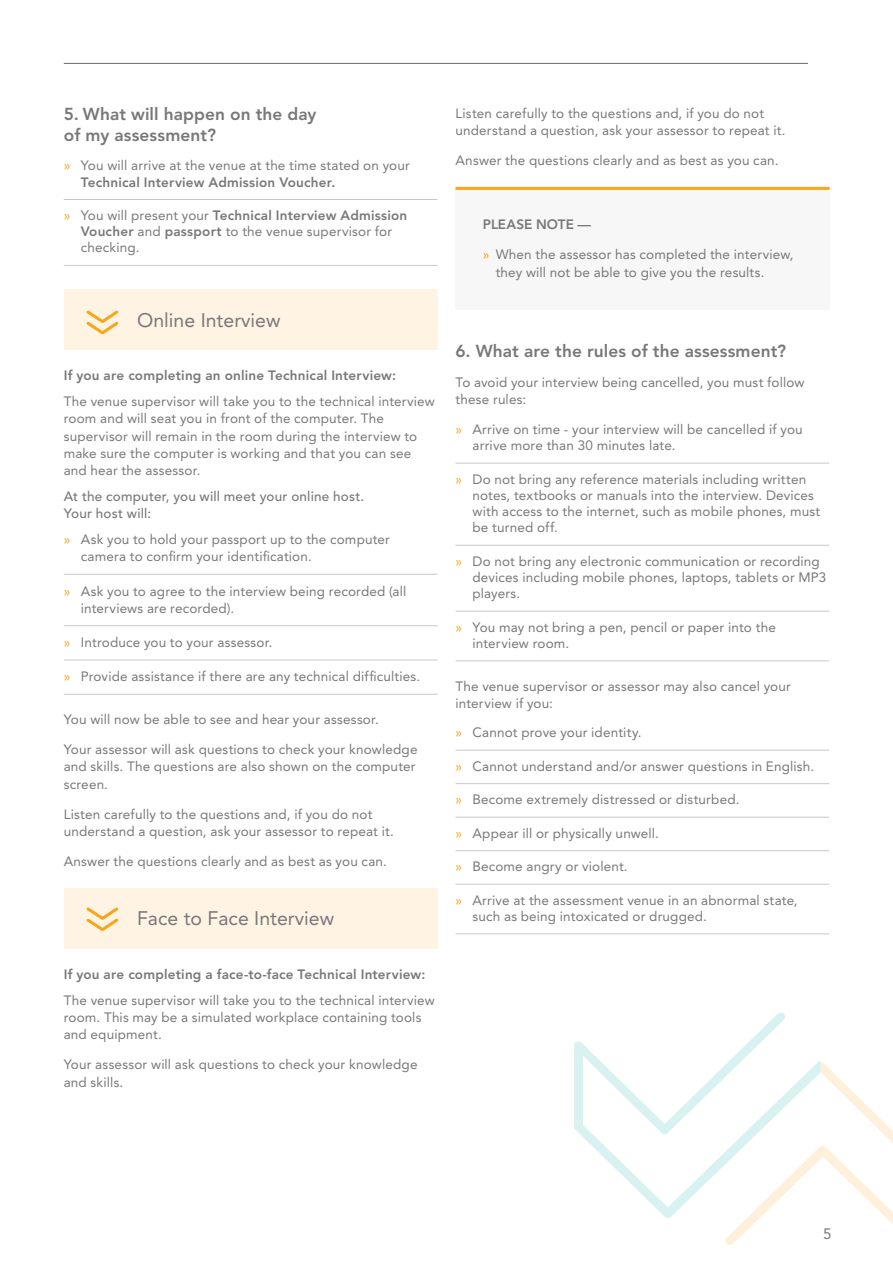
<style>
.page{position:relative;width:893px;height:1263px;background:#fff}
.page>*{position:absolute;margin:0;border:0;box-sizing:border-box;transform-origin:0 0}
.t1{font:19.5px "Avenir LT Std";color:#78777a}
.t2{font:800 17.25px/21px "Avenir LT Std";letter-spacing:.005em;color:#78777a}
.t3{font:15px "Avenir LT Std";color:#78777a}
.t4{font:13.5px/17.2px "Avenir LT Std";letter-spacing:.01em;color:#78777a}
.t5{font:800 13.5px "Avenir LT Std";letter-spacing:.015em;color:#78777a}
.t6{font:500 13.5px/17.2px "Avenir LT Std";letter-spacing:.015em;color:#78777a}
.s1{color:#faa41a}
.s2{font-weight:800}
</style>
<div class="page">
<hr style="left:64px;top:63px;width:744px;height:1px;background:#78777a">
<hr style="left:455px;top:463px;width:374px;height:1px;background:#c7c9c8">
<hr style="left:455px;top:545px;width:374px;height:1px;background:#c7c9c8">
<hr style="left:455px;top:611px;width:374px;height:1px;background:#c7c9c8">
<hr style="left:455px;top:661px;width:374px;height:1px;background:#c7c9c8">
<hr style="left:455px;top:750px;width:374px;height:1px;background:#c7c9c8">
<hr style="left:455px;top:783px;width:374px;height:1px;background:#c7c9c8">
<hr style="left:455px;top:817px;width:374px;height:1px;background:#c7c9c8">
<hr style="left:455px;top:850px;width:374px;height:1px;background:#c7c9c8">
<hr style="left:455px;top:884px;width:374px;height:1px;background:#c7c9c8">
<hr style="left:455px;top:934px;width:374px;height:1px;background:#c7c9c8">
<hr style="left:64px;top:574px;width:373px;height:1px;background:#c7c9c8">
<hr style="left:64px;top:625px;width:373px;height:1px;background:#c7c9c8">
<hr style="left:64px;top:660px;width:373px;height:1px;background:#c7c9c8">
<hr style="left:64px;top:694px;width:373px;height:1px;background:#c7c9c8">
<div style="left:64px;top:290px;width:373px;height:60px;background:#fff3e3"></div>
<svg style="left:86px;top:310px;width:33px;height:25px"></svg>
<div style="left:64px;top:888px;width:373px;height:60px;background:#fff3e3"></div>
<svg style="left:86px;top:907px;width:33px;height:24px"></svg>
<svg style="left:726px;top:1062px;width:167px;height:183px"></svg>
<svg style="left:574px;top:1012px;width:247px;height:206px"></svg>
<div style="left:455px;top:188px;width:375px;height:122px;background:#f7f7f7"></div>
<hr style="left:455px;top:187px;width:375px;height:3px;background:#faa41a">
<hr style="left:64px;top:199px;width:373px;height:1px;background:#c7c9c8">
<hr style="left:64px;top:265px;width:373px;height:1px;background:#c7c9c8">
<p class="t2" style="left:64px;top:103px;width:254px">5. What will happen on the day of my assessment?</p>
<p class="t4" style="left:81px;top:157px;width:331px;line-height:16.5px;text-indent:-17px"><span class="s1">»</span> You will arrive at the venue at the time stated on your<br><span class="s2">Technical Interview Admission Voucher.</span></p>
<p class="t4" style="left:81px;top:207px;width:328px;line-height:16.2px;text-indent:-17px"><span class="s1">»</span> You will present your <span class="s2">Technical Interview Admission<br>Voucher</span> and <span class="s2">passport</span> to the venue supervisor for checking.</p>
<h1 class="t1" style="left:137px;top:309px;width:145px">Online Interview</h1>
<p class="t5" style="left:64px;top:368px;width:334px">If you are completing an online Technical Interview:</p>
<p class="t4" style="left:64px;top:393px;width:373px">The venue supervisor will take you to the technical interview room and will seat you in front of the computer. The supervisor will remain in the room during the interview to make sure the computer is working and that you can see and hear the assessor.</p>
<p class="t6" style="left:64px;top:488px;width:302px">At the computer, you will meet your online host.<br>Your host will:</p>
<p class="t4" style="left:81px;top:531px;width:311px;text-indent:-17px"><span class="s1">»</span> Ask you to hold your passport up to the computer camera to confirm your identification.</p>
<p class="t4" style="left:81px;top:582px;width:327px;text-indent:-17px"><span class="s1">»</span> Ask you to agree to the interview being recorded (all interviews are recorded).</p>
<p class="t4" style="left:64px;top:634px;width:210px"><span class="s1">»</span> Introduce you to your assessor.</p>
<p class="t4" style="left:64px;top:668px;width:358px"><span class="s1">»</span> Provide assistance if there are any technical difficulties.</p>
<p class="t4" style="left:64px;top:711px;width:317px">You will now be able to see and hear your assessor.</p>
<p class="t4" style="left:64px;top:741px;width:355px">Your assessor will ask questions to check your knowledge and skills. The questions are also shown on the computer screen.</p>
<p class="t4" style="left:64px;top:805px;width:331px">Listen carefully to the questions and, if you do not understand a question, ask your assessor to repeat it.</p>
<p class="t4" style="left:64px;top:853px;width:325px">Answer the questions clearly and as best as you can.</p>
<h1 class="t1" style="left:137px;top:907px;width:198px">Face to Face Interview</h1>
<p class="t5" style="left:64px;top:966px;width:363px">If you are completing a face-to-face Technical Interview:</p>
<p class="t4" style="left:64px;top:992px;width:373px">The venue supervisor will take you to the technical interview room. This may be a simulated workplace containing tools and equipment.</p>
<p class="t4" style="left:64px;top:1056px;width:355px">Your assessor will ask questions to check your knowledge and skills.</p>
<p class="t4" style="left:455px;top:105px;width:331px">Listen carefully to the questions and, if you do not understand a question, ask your assessor to repeat it.</p>
<p class="t4" style="left:455px;top:152px;width:325px">Answer the questions clearly and as best as you can.</p>
<p class="t5" style="left:483px;top:217px;width:110px">PLEASE NOTE —</p>
<p class="t4" style="left:496px;top:246px;width:299px;text-indent:-13px"><span class="s1">»</span> When the assessor has completed the interview, they will not be able to give you the results.</p>
<p class="t2" style="left:455px;top:341px;width:332px">6. What are the rules of the assessment?</p>
<p class="t4" style="left:455px;top:374px;width:351px">To avoid your interview being cancelled, you must follow these rules:</p>
<p class="t4" style="left:472px;top:421px;width:332px;line-height:16.5px;text-indent:-17px"><span class="s1">»</span> Arrive on time - your interview will be cancelled if you arrive more than 30 minutes late.</p>
<p class="t4" style="left:472px;top:471px;width:349px;line-height:16.2px;text-indent:-17px"><span class="s1">»</span> Do not bring any reference materials including written notes, textbooks or manuals into the interview. Devices with access to the internet, such as mobile phones, must be turned off.</p>
<p class="t4" style="left:472px;top:553px;width:355px;line-height:16.2px;text-indent:-17px"><span class="s1">»</span> Do not bring any electronic communication or recording devices including mobile phones, laptops, tablets or MP3 players.</p>
<p class="t4" style="left:472px;top:619px;width:305px;line-height:16.2px;text-indent:-17px"><span class="s1">»</span> You may not bring a pen, pencil or paper into the interview room.</p>
<p class="t4" style="left:455px;top:677px;width:337px">The venue supervisor or assessor may also cancel your interview if you:</p>
<p class="t4" style="left:455px;top:724px;width:188px"><span class="s1">»</span> Cannot prove your identity.</p>
<p class="t4" style="left:455px;top:757px;width:360px"><span class="s1">»</span> Cannot understand and/or answer questions in English.</p>
<p class="t4" style="left:455px;top:791px;width:285px"><span class="s1">»</span> Become extremely distressed or disturbed.</p>
<p class="t4" style="left:455px;top:824px;width:205px"><span class="s1">»</span> Appear ill or physically unwell.</p>
<p class="t4" style="left:455px;top:858px;width:174px"><span class="s1">»</span> Become angry or violent.</p>
<p class="t4" style="left:472px;top:892px;width:327px;line-height:16.2px;text-indent:-17px"><span class="s1">»</span> Arrive at the assessment venue in an abnormal state, such as being intoxicated or drugged.</p>
<p class="t3" style="left:823px;top:1225px;width:10px">5</p>
</div>
